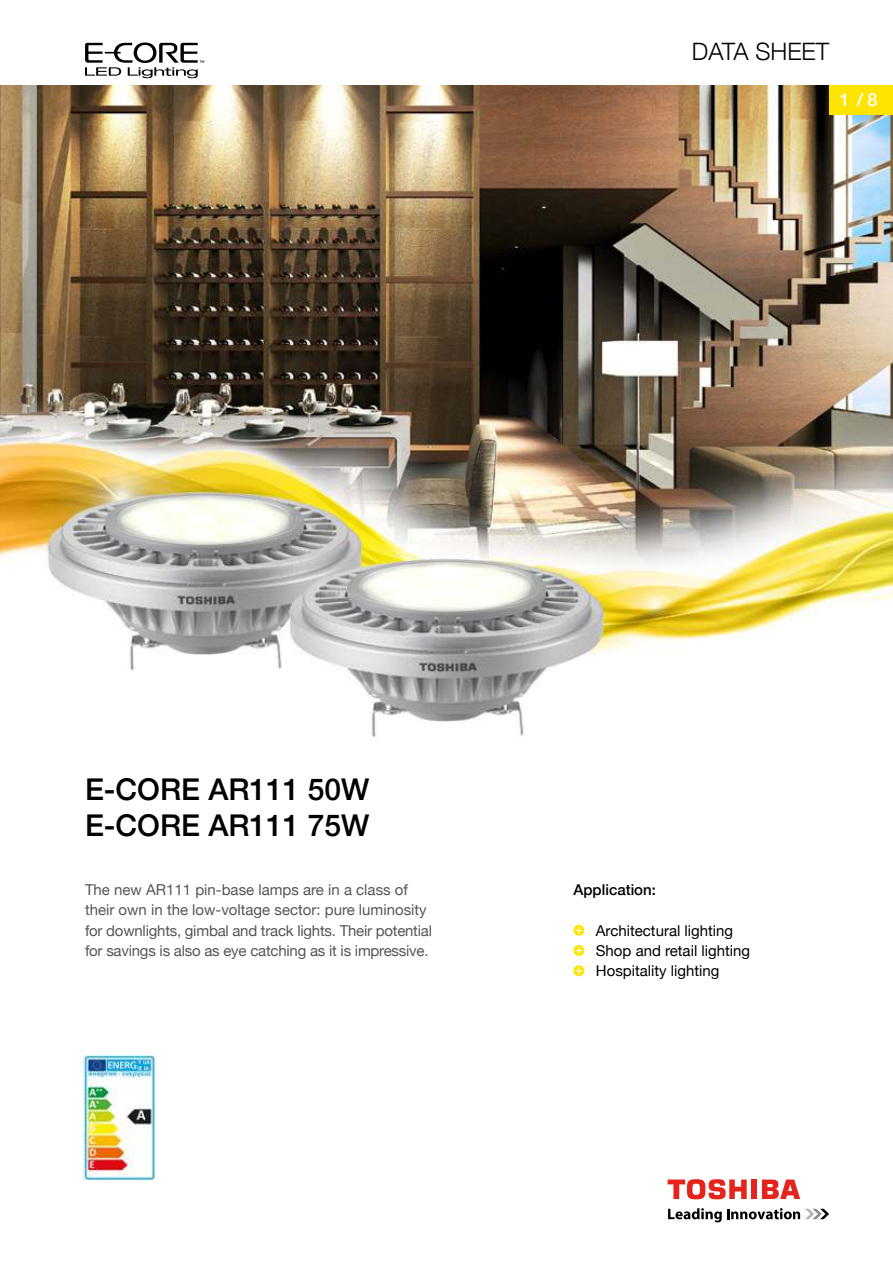
<style>
.page{position:relative;width:893px;height:1263px;background:#fff}
.page>*{position:absolute;margin:0;border:0;box-sizing:border-box;transform-origin:0 0}
.t1{font:500 30px/36px "Helvetica Neue";color:#000}
.t2{font:300 24px "Helvetica Neue";color:#000}
.t3{font:500 18px "Helvetica Neue";color:#fff}
.t4{font:15px/20.2px "Helvetica Neue";letter-spacing:-.015em;color:#575656}
.t5{font:15px/20.2px "Helvetica Neue";color:#000}
.t6{font:500 15px "Helvetica Neue";color:#000}
</style>
<div class="page">
<img style="left:0;top:85px;width:893px;height:652px">
<svg style="left:573px;top:925px;width:11px;height:11px"></svg>
<svg style="left:575px;top:927px;width:8px;height:7px"></svg>
<svg style="left:573px;top:945px;width:11px;height:11px"></svg>
<svg style="left:575px;top:947px;width:8px;height:7px"></svg>
<svg style="left:573px;top:965px;width:11px;height:11px"></svg>
<svg style="left:575px;top:967px;width:8px;height:7px"></svg>
<svg style="left:85px;top:43px;width:119px;height:35px"></svg>
<div style="left:751px;top:1179px;width:6px;height:20px;background:#e4241d"></div>
<svg style="left:762px;top:1179px;width:38px;height:20px"></svg>
<svg style="left:668px;top:1179px;width:79px;height:20px"></svg>
<svg style="left:668px;top:1208px;width:161px;height:14px"></svg>
<img style="left:84px;top:1055px;width:71px;height:124px">
<div style="left:829px;top:85px;width:64px;height:30px;background:#ffe400"></div>
<h2 class="t2" style="left:692px;top:42px;width:139px">DATA SHEET</h2>
<p class="t3" style="left:840px;top:93px;width:39px">1 / 8</p>
<h1 class="t1" style="left:85px;top:774px;width:286px">E-CORE AR111 50W<br>E-CORE AR111 75W</h1>
<p class="t4" style="left:85px;top:881px;width:348px">The new AR111 pin-base lamps are in a class of their own in the low-voltage sector: pure luminosity for downlights, gimbal and track lights. Their potential for savings is also as eye catching as it is impressive.</p>
<p class="t6" style="left:573px;top:884px;width:84px">Application:</p>
<p class="t5" style="left:596px;top:921px;width:156px">Architectural lighting<br>Shop and retail lighting<br>Hospitality lighting</p>
</div>
